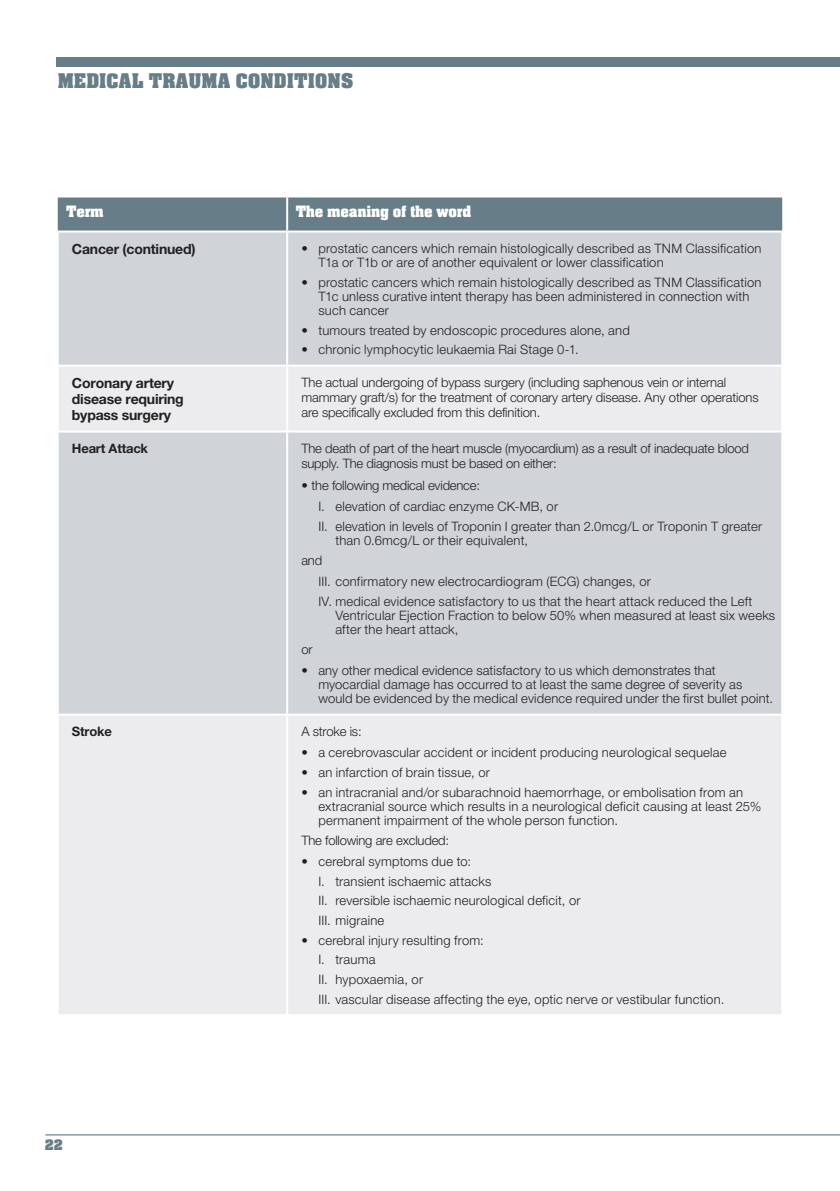
<style>
.page{position:relative;width:840px;height:1191px;background:#fff}
.page>*{position:absolute;margin:0;border:0;box-sizing:border-box;transform-origin:0 0}
.t1{font:700 22px "Aachen Com";color:#677e88}
.t2{font:700 17px "Aachen Com";letter-spacing:-.015em;color:#fff}
.t3{font:700 16px "Aachen Com";color:#677e88}
.t4{font:700 14px/16px "Helvetica Neue";letter-spacing:-.015em;color:#231f20}
.t5{font:300 13px/14px "Helvetica Neue";letter-spacing:.015em;color:#231f20}
.t6{font:300 13px/15px "Helvetica Neue";letter-spacing:-.01em;color:#231f20}
.t7{font:300 13px/15px "Helvetica Neue";letter-spacing:-.015em;color:#231f20}
.t8{font:700 13px "Helvetica Neue";letter-spacing:-.015em;color:#231f20}
</style>
<div class="page">
<div style="left:58px;top:197px;width:723px;height:33px;background:#677e88"></div>
<div style="left:59px;top:232px;width:721px;height:133px;background:#d0d4d8"></div>
<svg style="left:59px;top:367px;width:721px;height:647px;background:#dfe1e4"></svg>
<hr style="left:286px;top:232px;width:2px;height:133px;background:#fff">
<hr style="left:286px;top:367px;width:2px;height:63px;background:#fff">
<hr style="left:57px;top:430px;width:230px;height:2px;background:#fff">
<hr style="left:287px;top:430px;width:495px;height:2px;background:#fff">
<hr style="left:286px;top:432px;width:2px;height:281px;background:#fff">
<hr style="left:57px;top:713px;width:230px;height:2px;background:#fff">
<hr style="left:287px;top:713px;width:495px;height:2px;background:#fff">
<hr style="left:286px;top:715px;width:2px;height:299px;background:#fff">
<hr style="left:286px;top:197px;width:2px;height:33px;background:#fff">
<hr style="left:45px;top:1134px;width:794px;height:1px;background:#677e88">
<div style="left:57px;top:57px;width:782px;height:10px;background:#677e88"></div>
<h1 class="t1" style="left:58px;top:69px;width:14px">MEDICAL</h1>
<h1 class="t1" style="left:149px;top:69px;width:15px">TRAUMA</h1>
<h1 class="t1" style="left:235px;top:69px;width:13px">CONDITIONS</h1>
<h2 class="t2" style="left:66px;top:202px;width:39px">TERM</h2>
<h2 class="t2" style="left:295px;top:202px;width:177px">THE MEANING OF THE WORD</h2>
<p class="t4" style="left:72px;top:241px;width:125px">Cancer (continued)</p>
<p class="t5" style="left:318px;top:241px;width:444px;text-indent:-17px">• prostatic cancers which remain histologically described as TNM Classification<br>T1a or T1b or are of another equivalent or lower classification</p>
<p class="t5" style="left:318px;top:275px;width:444px;text-indent:-17px">• prostatic cancers which remain histologically described as TNM Classification<br>T1c unless curative intent therapy has been administered in connection with such cancer</p>
<p class="t5" style="left:301px;top:323px;width:330px">• tumours treated by endoscopic procedures alone, and</p>
<p class="t5" style="left:301px;top:342px;width:279px">• chronic lymphocytic leukaemia Rai Stage 0-1.</p>
<p class="t4" style="left:72px;top:375px;width:113px">Coronary artery disease requiring bypass surgery</p>
<p class="t6" style="left:301px;top:375px;width:458px">The actual undergoing of bypass surgery (including saphenous vein or internal mammary graft/s) for the treatment of coronary artery disease. Any other operations are specifically excluded from this definition.</p>
<p class="t8" style="left:72px;top:440px;width:78px">Heart Attack</p>
<p class="t7" style="left:301px;top:441px;width:449px">The death of part of the heart muscle (myocardium) as a result of inadequate blood supply. The diagnosis must be based on either:</p>
<p class="t5" style="left:318px;top:475px;width:445px;line-height:20.2px;text-indent:-17px">• the following medical evidence:<br>I. elevation of cardiac enzyme CK-MB, or<br>II. elevation in levels of Troponin I greater than 2.0mcg/L or Troponin T greater</p>
<p class="t5" style="left:335px;top:533px;width:194px">than 0.6mcg/L or their equivalent,</p>
<p class="t5" style="left:318px;top:550px;width:435px;line-height:20.2px;text-indent:-17px">and<br>III. confirmatory new electrocardiogram (ECG) changes, or<br>IV. medical evidence satisfactory to us that the heart attack reduced the Left</p>
<p class="t5" style="left:335px;top:608px;width:441px">Ventricular Ejection Fraction to below 50% when measured at least six weeks after the heart attack,</p>
<p class="t5" style="left:301px;top:642px;width:13px">or</p>
<p class="t5" style="left:318px;top:663px;width:456px;text-indent:-17px">• any other medical evidence satisfactory to us which demonstrates that myocardial damage has occurred to at least the same degree of severity as would be evidenced by the medical evidence required under the first bullet point.</p>
<p class="t8" style="left:72px;top:723px;width:41px">Stroke</p>
<p class="t7" style="left:301px;top:724px;width:62px">A stroke is:</p>
<p class="t5" style="left:301px;top:745px;width:426px">• a cerebrovascular accident or incident producing neurological sequelae</p>
<p class="t5" style="left:301px;top:765px;width:190px">• an infarction of brain tissue, or</p>
<p class="t5" style="left:318px;top:784px;width:444px;text-indent:-17px">• an intracranial and/or subarachnoid haemorrhage, or embolisation from an extracranial source which results in a neurological deficit causing at least 25% permanent impairment of the whole person function.</p>
<p class="t7" style="left:301px;top:833px;width:149px">The following are excluded:</p>
<p class="t5" style="left:318px;top:851px;width:263px;line-height:19.6px;text-indent:-17px">• cerebral symptoms due to:<br>I. transient ischaemic attacks<br>II. reversible ischaemic neurological deficit, or<br>III. migraine</p>
<p class="t5" style="left:318px;top:930px;width:407px;line-height:19.6px;text-indent:-17px">• cerebral injury resulting from:<br>I. trauma<br>II. hypoxaemia, or<br>III. vascular disease affecting the eye, optic nerve or vestibular function.</p>
<p class="t3" style="left:45px;top:1135px;width:20px">22</p>
</div>
